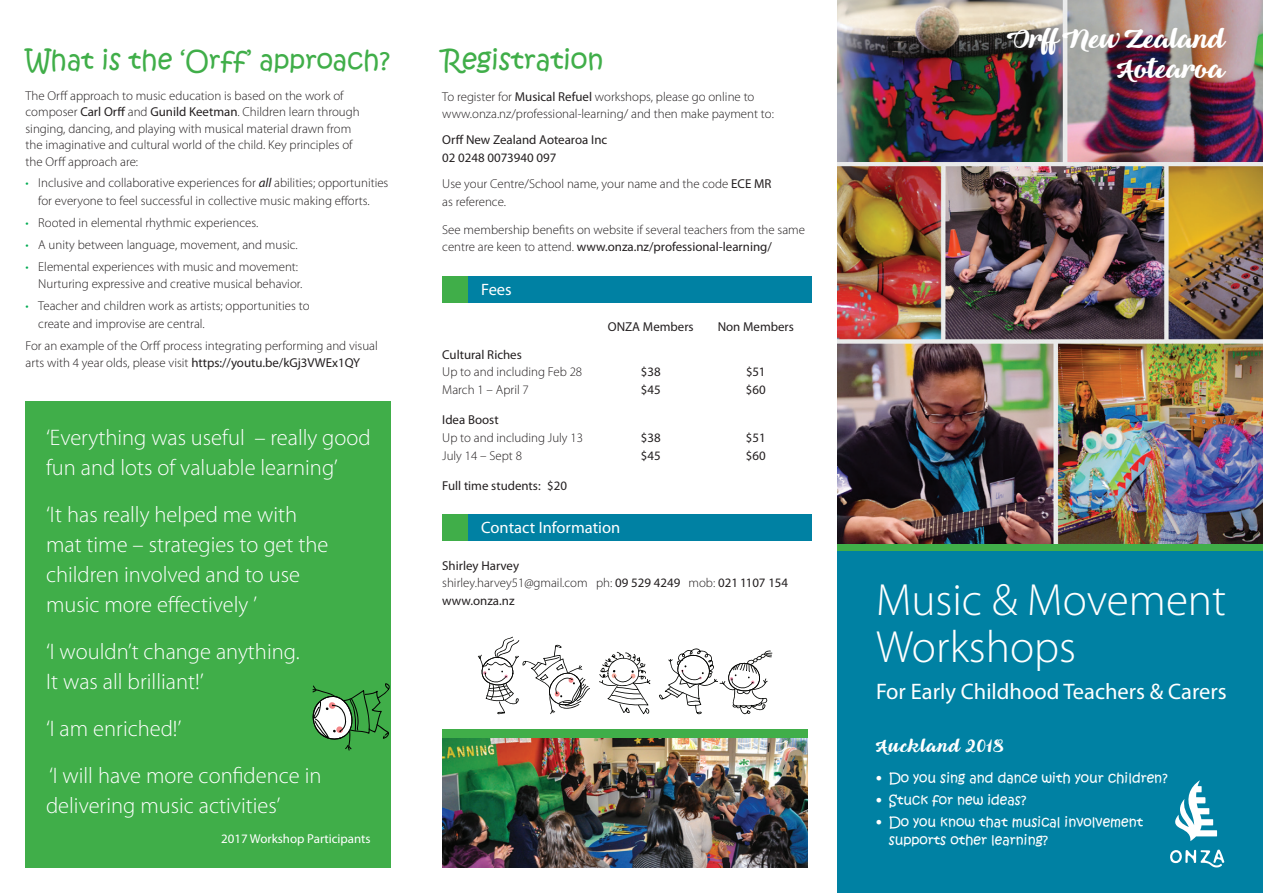
<style>
.page{position:relative;width:1263px;height:893px;background:#fff}
.page>*{position:absolute;margin:0;border:0;box-sizing:border-box;transform-origin:0 0}
.t1{font:300 45.3px/46.5px "Myriad Pro";color:#fff}
.t2{font:27px/30px "Queenof Heaven";letter-spacing:-.01em;color:#fff;text-align:right}
.t3{font:27px "Kristen ITC";color:#40ae49}
.t4{font:26.25px "Kristen ITC";color:#40ae49}
.t5{font:300 22.5px/30px "Myriad Pro";color:#fff}
.t6{font:22.5px "Myriad Pro";color:#fff}
.t7{font:18px "Queenof Heaven";letter-spacing:.05em;color:#fff}
.t8{font:16.5px "Myriad Pro";color:#fff}
.t9{font:13.5px/18px "Kristen ITC";color:#fff}
.t10{font:300 12.9px/17.5px "Myriad Pro";color:#231f20}
.t11{font:12.9px/17.5px "Myriad Pro";color:#231f20}
.t12{font:12.9px "Myriad Pro";color:#fff}
.s1{font-weight:400}
.s2{color:#00ab52}
.s3{font-weight:400;font-style:italic}
.s4{font-weight:300}
</style>
<div class="page">
<div style="left:26px;top:401px;width:365px;height:466px;background:#40ae49"></div>
<img style="left:838px;top:0;width:425px;height:542px">
<div style="left:838px;top:543px;width:425px;height:350px;background:#0081a3"></div>
<div style="left:442px;top:276px;width:26px;height:26px;background:#40ae49"></div>
<div style="left:468px;top:276px;width:344px;height:26px;background:#0081a3"></div>
<div style="left:442px;top:515px;width:26px;height:26px;background:#40ae49"></div>
<div style="left:468px;top:515px;width:344px;height:26px;background:#0081a3"></div>
<div style="left:838px;top:542px;width:425px;height:9px;background:#40ae49"></div>
<img style="left:442px;top:738px;width:366px;height:129px">
<div style="left:442px;top:729px;width:366px;height:9px;background:#40ae49"></div>
<svg style="left:1175px;top:780px;width:42px;height:61px"></svg>
<svg style="left:1170px;top:850px;width:54px;height:17px"></svg>
<svg style="left:659px;top:648px;width:113px;height:67px"></svg>
<svg style="left:478px;top:636px;width:112px;height:78px"></svg>
<svg style="left:599px;top:652px;width:52px;height:63px"></svg>
<svg style="left:312px;top:683px;width:78px;height:68px"></svg>
<h3 class="t4" style="left:26px;top:43px;width:366px">What is the ‘Orff’ approach?</h3>
<p class="t10" style="left:26px;top:87px;width:336px;line-height:16.5px">The Orff approach to music education is based on the work of composer <span class="s1">Carl Orff</span> and <span class="s1">Gunild Keetman</span>. Children learn through singing, dancing, and playing with musical material drawn from the imaginative and cultural world of the child. Key principles of the Orff approach are:</p>
<p class="t10" style="left:26px;top:175px;width:364px;text-align:center"><span class="s2">•</span> Inclusive and collaborative experiences for <span class="s3">all</span> abilities; opportunities for everyone to feel successful in collective music making efforts.</p>
<p class="t10" style="left:26px;top:214px;width:234px"><span class="s2">•</span> Rooted in elemental rhythmic experiences.</p>
<p class="t10" style="left:26px;top:236px;width:274px"><span class="s2">•</span> A unity between language, movement, and music.</p>
<p class="t10" style="left:38px;top:258px;width:266px;text-indent:-13px"><span class="s2">•</span> Elemental experiences with music and movement:<br>Nurturing expressive and creative musical behavior.</p>
<p class="t10" style="left:38px;top:297px;width:273px;text-indent:-13px"><span class="s2">•</span> Teacher and children work as artists; opportunities to create and improvise are central.</p>
<p class="t10" style="left:26px;top:337px;width:354px">For an example of the Orff process integrating performing and visual arts with 4 year olds, please visit <span class="s1">https://youtu.be/kGj3VWEx1QY</span></p>
<h3 class="t5" style="left:46px;top:423px;width:326px">‘Everything was useful – really good fun and lots of valuable learning’</h3>
<h3 class="t5" style="left:46px;top:500px;width:284px">‘It has really helped me with mat time – strategies to get the children involved and to use music more effectively ’</h3>
<h3 class="t5" style="left:46px;top:637px;width:255px">‘I wouldn’t change anything.<br>It was all brilliant!’</h3>
<h3 class="t5" style="left:46px;top:705px;width:277px;line-height:47px">‘I am enriched!’<br>‘I will have more confidence in</h3>
<h3 class="t5" style="left:46px;top:791px;width:236px">delivering music activities’</h3>
<p class="t12" style="left:221px;top:832px;width:151px">2017 Workshop Participants</p>
<h2 class="t3" style="left:442px;top:43px;width:163px">Registration</h2>
<p class="t10" style="left:442px;top:88px;width:333px">To register for <span class="s1">Musical Refuel</span> workshops, please go online to www.onza.nz/professional-learning/ and then make payment to:</p>
<p class="t11" style="left:442px;top:132px;width:166px">Orff New Zealand Aotearoa Inc<br>02 0248 0073940 097</p>
<p class="t10" style="left:442px;top:175px;width:331px">Use your Centre/School name, your name and the code <span class="s1">ECE MR </span>as reference.</p>
<p class="t10" style="left:442px;top:221px;width:364px">See membership benefits on website if several teachers from the same centre are keen to attend. <span class="s1">www.onza.nz/professional-learning/</span></p>
<p class="t8" style="left:481px;top:280px;width:32px">Fees</p>
<p class="t11" style="left:608px;top:318px;width:87px">ONZA Members</p>
<p class="t11" style="left:718px;top:318px;width:78px">Non Members</p>
<p class="t11" style="left:442px;top:346px;width:81px">Cultural Riches</p>
<p class="t10" style="left:442px;top:363px;width:141px">Up to and including Feb 28</p>
<p class="t11" style="left:641px;top:363px;width:21px">$38</p>
<p class="t11" style="left:746px;top:363px;width:21px">$51</p>
<p class="t10" style="left:442px;top:381px;width:88px">March 1 – April 7</p>
<p class="t11" style="left:641px;top:381px;width:21px">$45</p>
<p class="t11" style="left:746px;top:381px;width:21px">$60</p>
<p class="t11" style="left:442px;top:411px;width:58px">Idea Boost</p>
<p class="t10" style="left:442px;top:429px;width:142px">Up to and including July 13</p>
<p class="t11" style="left:641px;top:429px;width:21px">$38</p>
<p class="t11" style="left:746px;top:429px;width:21px">$51</p>
<p class="t10" style="left:442px;top:447px;width:81px">July 14 – Sept 8</p>
<p class="t11" style="left:641px;top:447px;width:21px">$45</p>
<p class="t11" style="left:746px;top:447px;width:21px">$60</p>
<p class="t11" style="left:442px;top:477px;width:126px">Full time students: $20</p>
<p class="t8" style="left:481px;top:519px;width:141px">Contact Information</p>
<p class="t11" style="left:442px;top:557px;width:347px">Shirley Harvey<br><span class="s4">shirley.harvey51@gmail.com ph:</span> 09 529 4249 <span class="s4">mob:</span> 021 1107 154 www.onza.nz</p>
<h2 class="t2" style="left:1007px;top:25px;width:219px">Orff New Zealand<br>Aotearoa</h2>
<h1 class="t1" style="left:876px;top:578px;width:352px">Music &amp; Movement<br>Workshops</h1>
<h3 class="t6" style="left:876px;top:680px;width:352px">For Early Childhood Teachers &amp; Carers</h3>
<h3 class="t7" style="left:876px;top:734px;width:129px">Auckland 2018</h3>
<p class="t9" style="left:876px;top:769px;width:293px">• Do you sing and dance with your children?</p>
<p class="t9" style="left:876px;top:791px;width:152px">• Stuck for new ideas?</p>
<p class="t9" style="left:889px;top:813px;width:256px;text-indent:-13px">• Do you know that musical involvement supports other learning?</p>
</div>
